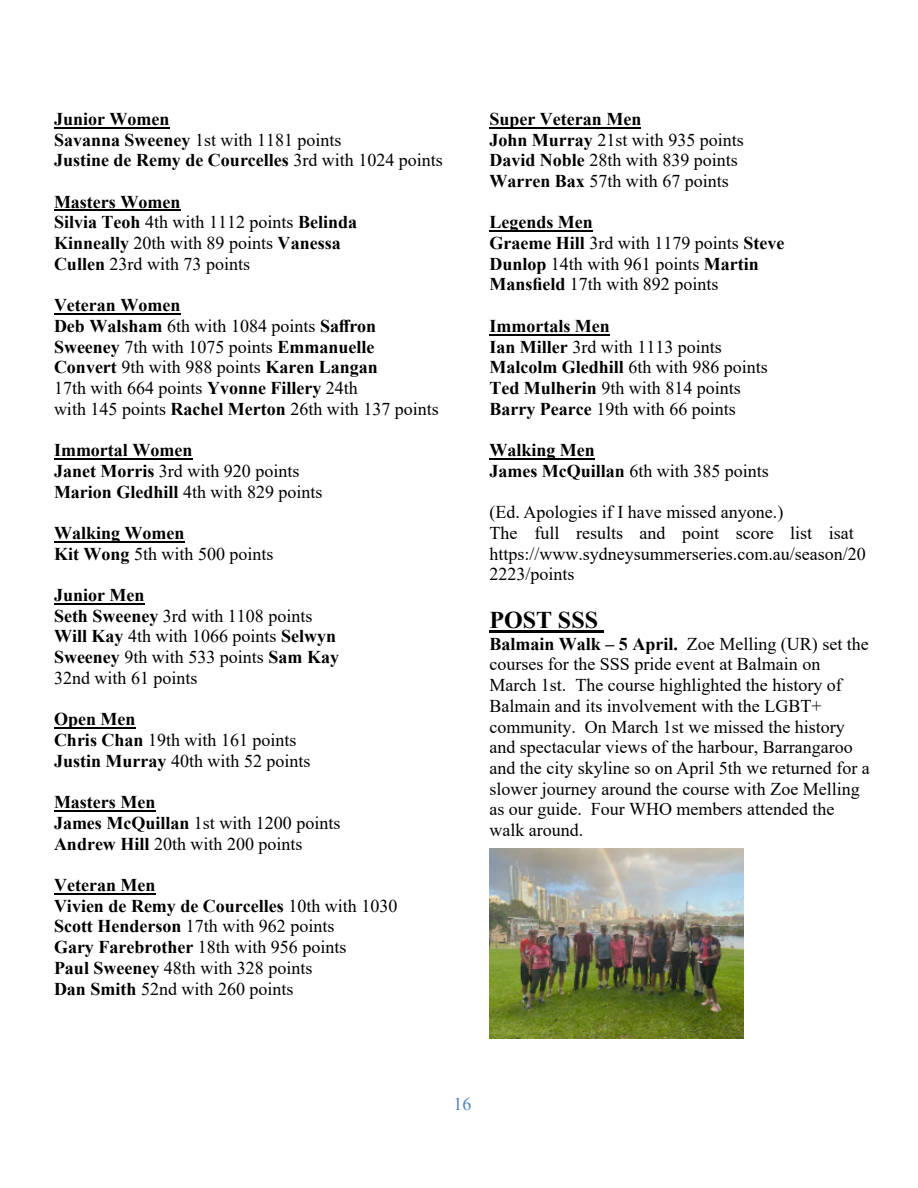
<style>
.page{position:relative;width:918px;height:1188px;background:#fff}
.page>*{position:absolute;margin:0;border:0;box-sizing:border-box;transform-origin:0 0}
.t1{font:700 24px "Times New Roman";color:#000}
.t2{font:18px/20.7px "Times New Roman";color:#000}
.t3{font:700 18px/20.7px "Times New Roman";color:#000}
.t4{font:18px "Times New Roman";color:#4f81bd}
.s1{font-weight:400}
.s2{font-weight:700}
</style>
<div class="page">
<hr style="left:54px;top:127px;width:116px;height:2px;background:#000">
<hr style="left:54px;top:210px;width:126px;height:1px;background:#000">
<hr style="left:54px;top:313px;width:126px;height:2px;background:#000">
<hr style="left:54px;top:458px;width:138px;height:2px;background:#000">
<hr style="left:54px;top:541px;width:131px;height:2px;background:#000">
<hr style="left:54px;top:603px;width:91px;height:2px;background:#000">
<hr style="left:54px;top:727px;width:82px;height:2px;background:#000">
<hr style="left:54px;top:810px;width:101px;height:2px;background:#000">
<hr style="left:54px;top:893px;width:102px;height:2px;background:#000">
<hr style="left:489px;top:127px;width:152px;height:2px;background:#000">
<hr style="left:489px;top:230px;width:104px;height:2px;background:#000">
<hr style="left:489px;top:334px;width:121px;height:2px;background:#000">
<hr style="left:489px;top:458px;width:106px;height:2px;background:#000">
<hr style="left:489px;top:630px;width:115px;height:3px;background:#000">
<img style="left:490px;top:848px;width:253px;height:190px">
<p class="t3" style="left:54px;top:110px;width:390px">Junior Women<br>Savanna Sweeney <span class="s1">1st with 1181 points<br></span>Justine de Remy de Courcelles <span class="s1">3rd with 1024 points</span></p>
<p class="t3" style="left:54px;top:193px;width:305px">Masters Women<br>Silvia Teoh <span class="s1">4th with 1112 points</span> Belinda<br>Kinneally <span class="s1">20th with 89 points</span> Vanessa<br>Cullen <span class="s1">23rd with 73 points</span></p>
<p class="t2" style="left:54px;top:297px;width:386px"><span class="s2">Veteran Women<br>Deb Walsham</span> 6th with 1084 points <span class="s2">Saffron Sweeney</span> 7th with 1075 points <span class="s2">Emmanuelle Convert</span> 9th with 988 points <span class="s2">Karen Langan<br></span>17th with 664 points <span class="s2">Yvonne Fillery</span> 24th<br>with 145 points <span class="s2">Rachel Merton</span> 26th with 137 points</p>
<p class="t3" style="left:54px;top:442px;width:270px">Immortal Women<br>Janet Morris <span class="s1">3rd with 920 points<br></span>Marion Gledhill <span class="s1">4th with 829 points</span></p>
<p class="t3" style="left:54px;top:524px;width:221px">Walking Women<br>Kit Wong <span class="s1">5th with 500 points</span></p>
<p class="t2" style="left:54px;top:586px;width:287px"><span class="s2">Junior Men<br>Seth Sweeney</span> 3rd with 1108 points<br><span class="s2">Will Kay</span> 4th with 1066 points <span class="s2">Selwyn<br>Sweeney</span> 9th with 533 points <span class="s2">Sam Kay<br></span>32nd with 61 points</p>
<p class="t2" style="left:54px;top:711px;width:258px"><span class="s2">Open Men<br>Chris Chan</span> 19th with 161 points<br><span class="s2">Justin Murray</span> 40th with 52 points</p>
<p class="t3" style="left:54px;top:794px;width:288px">Masters Men<br>James McQuillan <span class="s1">1st with 1200 points<br></span>Andrew Hill <span class="s1">20th with 200 points</span></p>
<p class="t3" style="left:54px;top:877px;width:345px">Veteran Men<br>Vivien de Remy de Courcelles <span class="s1">10th with 1030<br></span>Scott Henderson <span class="s1">17th with 962 points<br></span>Gary Farebrother <span class="s1">18th with 956 points<br></span>Paul Sweeney <span class="s1">48th with 328 points<br></span>Dan Smith <span class="s1">52nd with 260 points</span></p>
<p class="t2" style="left:489px;top:110px;width:256px"><span class="s2">Super Veteran Men<br>John Murray</span> 21st with 935 points<br><span class="s2">David Noble</span> 28th with 839 points<br><span class="s2">Warren Bax</span> 57th with 67 points</p>
<p class="t2" style="left:489px;top:214px;width:296px"><span class="s2">Legends Men<br>Graeme Hill</span> 3rd with 1179 points <span class="s2">Steve<br>Dunlop</span> 14th with 961 points <span class="s2">Martin<br>Mansfield</span> 17th with 892 points</p>
<p class="t2" style="left:489px;top:317px;width:280px"><span class="s2">Immortals Men<br>Ian Miller</span> 3rd with 1113 points<br><span class="s2">Malcolm Gledhill</span> 6th with 986 points<br><span class="s2">Ted Mulherin</span> 9th with 814 points<br><span class="s2">Barry Pearce</span> 19th with 66 points</p>
<p class="t3" style="left:489px;top:442px;width:281px">Walking Men<br>James McQuillan <span class="s1">6th with 385 points</span></p>
<p class="t2" style="left:489px;top:504px;width:378px">(Ed. Apologies if I have missed anyone.)<br>The full results and point score list isat https://www.sydneysummerseries.com.au/season/20<br>2223/points</p>
<h1 class="t1" style="left:489px;top:612px;width:110px">POST SSS</h1>
<p class="t2" style="left:489px;top:635px;width:382px"><span class="s2">Balmain Walk – 5 April.</span> Zoe Melling (UR) set the courses for the SSS pride event at Balmain on March 1st. The course highlighted the history of Balmain and its involvement with the LGBT+ community. On March 1st we missed the history and spectacular views of the harbour, Barrangaroo and the city skyline so on April 5th we returned for a slower journey around the course with Zoe Melling as our guide. Four WHO members attended the walk around.</p>
<p class="t4" style="left:453px;top:1097px;width:19px">16</p>
</div>
